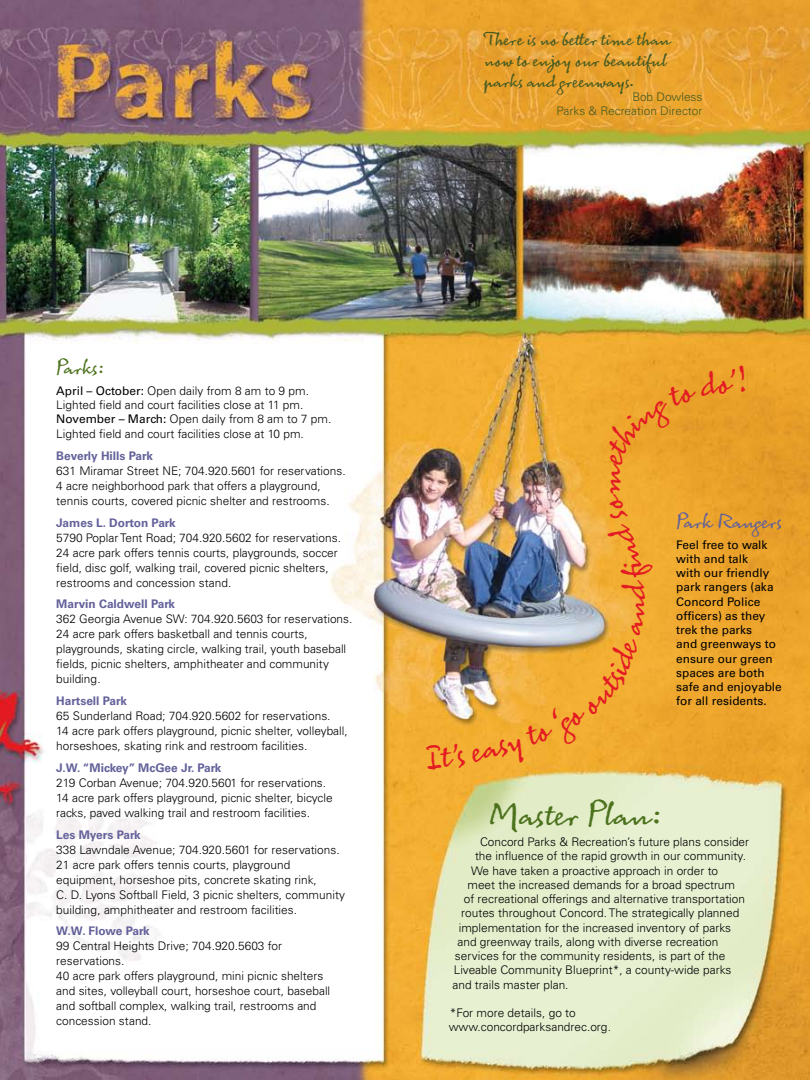
<style>
.page{position:relative;width:810px;height:1080px;background:#fff}
.page>*{position:absolute;margin:0;border:0;box-sizing:border-box;transform-origin:0 0}
.t1{font:32.5px "Sacre Bleu MVB";color:#4c721d}
.t2{font:20px "Sacre Bleu MVB";color:#63619a}
.t3{font:20px "Sacre Bleu MVB";color:#4c721d}
.t4{font:17.5px/21px "Sacre Bleu MVB";color:#455a21}
.t5{font:300 11.88px/15px "Univers";color:#000}
.t6{font:11.88px/14.2px "Univers";color:#000}
.t7{font:700 11.88px "Univers";color:#63619a}
.t8{font:300 11.88px/14.2px "Univers";color:#455a21;text-align:right}
.t9{font:700 11.88px "Univers";letter-spacing:-.02em;color:#63619a}
.s1{font-weight:400}
</style>
<div class="page">
<img style="left:0;top:0;width:810px;height:1080px">
<img style="left:425px;top:366px;width:321px;height:404px">
<h2 class="t3" style="left:56px;top:355px;width:50px">Parks:</h2>
<p class="t5" style="left:56px;top:383px;width:277px;line-height:14.5px"><span class="s1">April – October:</span> Open daily from 8 am to 9 pm.<br>Lighted field and court facilities close at 11 pm.<br><span class="s1">November – March:</span> Open daily from 8 am to 7 pm.<br>Lighted field and court facilities close at 10 pm.</p>
<p class="t7" style="left:56px;top:449px;width:98px">Beverly Hills Park</p>
<p class="t5" style="left:56px;top:463px;width:291px">631 Miramar Street NE; 704.920.5601 for reservations.<br>4 acre neighborhood park that offers a playground, tennis courts, covered picnic shelter and restrooms.</p>
<p class="t7" style="left:56px;top:516px;width:121px">James L. Dorton Park</p>
<p class="t5" style="left:56px;top:530px;width:286px">5790 Poplar Tent Road; 704.920.5602 for reservations.<br>24 acre park offers tennis courts, playgrounds, soccer field, disc golf, walking trail, covered picnic shelters, restrooms and concession stand.</p>
<p class="t7" style="left:56px;top:597px;width:120px">Marvin Caldwell Park</p>
<p class="t5" style="left:56px;top:612px;width:298px">362 Georgia Avenue SW: 704.920.5603 for reservations.<br>24 acre park offers basketball and tennis courts, playgrounds, skating circle, walking trail, youth baseball fields, picnic shelters, amphitheater and community building.</p>
<p class="t7" style="left:56px;top:694px;width:72px">Hartsell Park</p>
<p class="t5" style="left:56px;top:708px;width:293px">65 Sunderland Road; 704.920.5602 for reservations.<br>14 acre park offers playground, picnic shelter, volleyball, horseshoes, skating rink and restroom facilities.</p>
<p class="t7" style="left:56px;top:761px;width:167px">J.W. “Mickey” McGee Jr. Park</p>
<p class="t5" style="left:56px;top:775px;width:278px">219 Corban Avenue; 704.920.5601 for reservations.<br>14 acre park offers playground, picnic shelter, bicycle racks, paved walking trail and restroom facilities.</p>
<p class="t7" style="left:56px;top:828px;width:86px">Les Myers Park</p>
<p class="t5" style="left:56px;top:842px;width:290px">338 Lawndale Avenue; 704.920.5601 for reservations.<br>21 acre park offers tennis courts, playground equipment, horseshoe pits, concrete skating rink,<br>C. D. Lyons Softball Field, 3 picnic shelters, community building, amphitheater and restroom facilities.</p>
<p class="t9" style="left:56px;top:924px;width:95px">W.W. Flowe Park</p>
<p class="t5" style="left:56px;top:939px;width:276px">99 Central Heights Drive; 704.920.5603 for reservations.<br>40 acre park offers playground, mini picnic shelters and sites, volleyball court, horseshoe court, baseball and softball complex, walking trail, restrooms and concession stand.</p>
<h3 class="t4" style="left:485px;top:28px;width:188px">There is no better time than now to enjoy our beautiful parks and greenways.</h3>
<p class="t8" style="left:557px;top:90px;width:147px">Bob Dowless<br>Parks &amp; Recreation Director</p>
<h2 class="t2" style="left:676px;top:509px;width:108px">Park Rangers</h2>
<p class="t6" style="left:676px;top:537px;width:107px">Feel free to walk with and talk<br>with our friendly park rangers (aka<br>Concord Police officers) as they trek the parks<br>and greenways to ensure our green spaces are both safe and enjoyable for all residents.</p>
<h1 class="t1" style="left:489px;top:795px;width:175px">Master Plan:</h1>
<p class="t5" style="left:480px;top:835px;width:271px">Concord Parks &amp; Recreation’s future plans consider</p>
<p class="t5" style="left:475px;top:849px;width:273px">the influence of the rapid growth in our community.</p>
<p class="t5" style="left:471px;top:863px;width:249px">We have taken a proactive approach in order to</p>
<p class="t5" style="left:467px;top:877px;width:269px">meet the increased demands for a broad spectrum</p>
<p class="t5" style="left:464px;top:892px;width:283px">of recreational offerings and alternative transportation</p>
<p class="t5" style="left:461px;top:906px;width:280px">routes throughout Concord. The strategically planned</p>
<p class="t5" style="left:459px;top:920px;width:274px">implementation for the increased inventory of parks</p>
<p class="t5" style="left:457px;top:934px;width:263px">and greenway trails, along with diverse recreation</p>
<p class="t5" style="left:455px;top:949px;width:272px">services for the community residents, is part of the</p>
<p class="t5" style="left:454px;top:963px;width:279px">Liveable Community Blueprint*, a county-wide parks</p>
<p class="t5" style="left:452px;top:977px;width:118px">and trails master plan.</p>
<p class="t5" style="left:449px;top:1006px;width:164px;line-height:14.2px">*For more details, go to www.concordparksandrec.org.</p>
</div>
